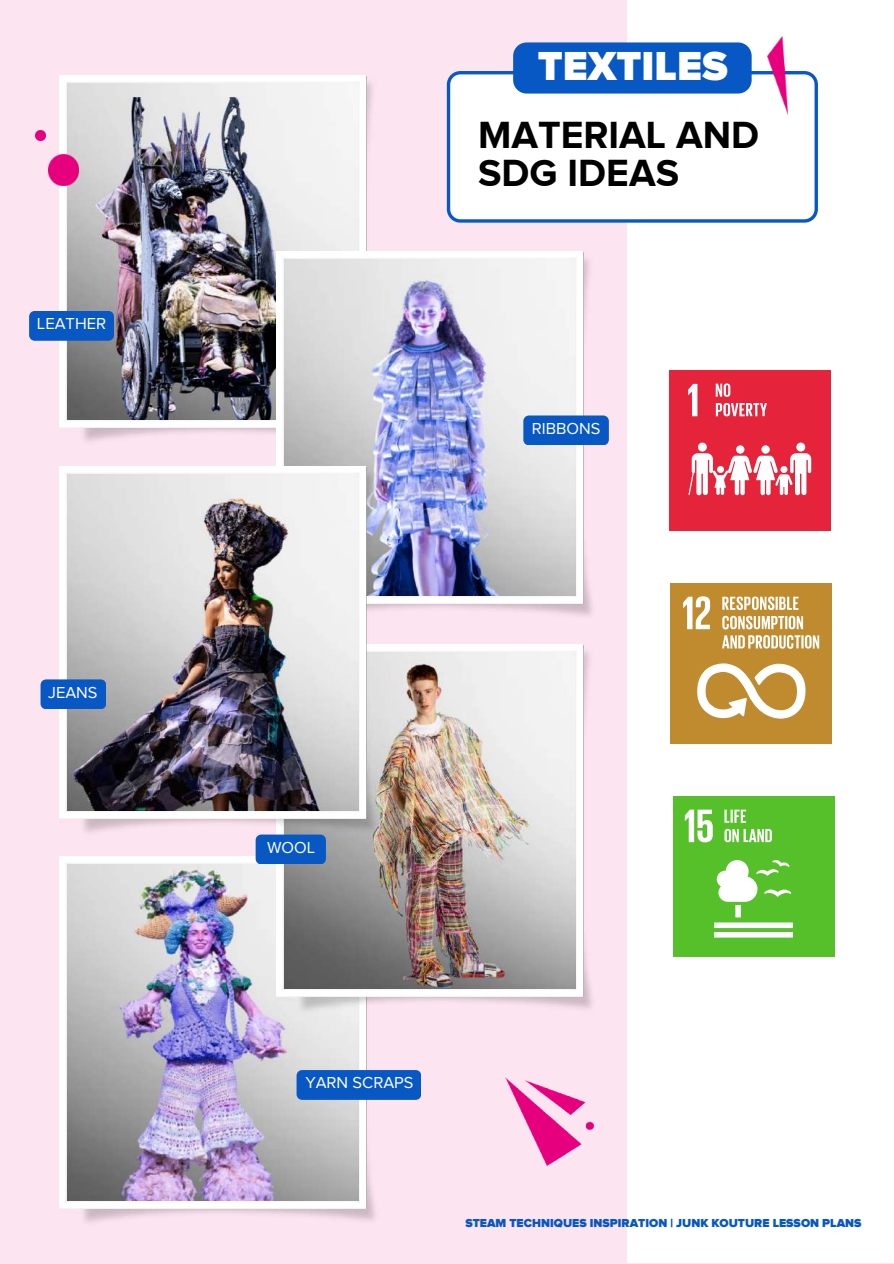
<style>
.page{position:relative;width:894px;height:1264px;background:#fff}
.page>*{position:absolute;margin:0;border:0;box-sizing:border-box;transform-origin:0 0}
.t1{font:900 42px "Proxima Nova";color:#fff}
.t2{font:700 39px/38.2px "Proxima Nova";color:#000}
.t3{font:16.5px "Proxima Nova";color:#fff}
.t4{font:900 12px "Proxima Nova";color:#0758c4}
</style>
<div class="page">
<div style="left:0;top:0;width:893px;height:1263px;background:#fde4f1"></div>
<img style="left:59px;top:856px;width:320px;height:366px">
<div style="left:626px;top:0;width:267px;height:1262px;background:#fff"></div>
<img style="left:277px;top:645px;width:315px;height:369px">
<img style="left:59px;top:75px;width:320px;height:370px">
<img style="left:277px;top:252px;width:315px;height:364px">
<img style="left:60px;top:466px;width:319px;height:370px">
<div style="left:29px;top:311px;width:85px;height:30px;background:#0758c4"></div>
<div style="left:523px;top:415px;width:85px;height:30px;background:#0758c4"></div>
<div style="left:41px;top:679px;width:65px;height:30px;background:#0758c4"></div>
<div style="left:255px;top:834px;width:71px;height:30px;background:#0758c4"></div>
<div style="left:296px;top:1070px;width:125px;height:29px;background:#0758c4"></div>
<img style="left:505px;top:1077px;width:88px;height:87px">
<img style="left:48px;top:155px;width:31px;height:30px">
<svg style="left:35px;top:131px;width:11px;height:10px"></svg>
<div style="left:670px;top:583px;width:161px;height:161px;background:#bf8b2e"></div>
<svg style="left:683px;top:596px;width:136px;height:122px"></svg>
<svg style="left:446px;top:71px;width:371px;height:152px"></svg>
<img style="left:767px;top:36px;width:19px;height:79px">
<div style="left:513px;top:42px;width:238px;height:52px;background:#0758c4;border-radius:14px"></div>
<div style="left:672px;top:796px;width:161px;height:161px;background:#56c02b"></div>
<svg style="left:684px;top:809px;width:28px;height:33px"></svg>
<svg style="left:714px;top:860px;width:78px;height:77px"></svg>
<svg style="left:724px;top:809px;width:21px;height:13px"></svg>
<svg style="left:724px;top:828px;width:47px;height:14px"></svg>
<div style="left:669px;top:370px;width:161px;height:161px;background:#e5243b"></div>
<svg style="left:688px;top:383px;width:123px;height:112px"></svg>
<h3 class="t3" style="left:37px;top:314px;width:71px">LEATHER</h3>
<h3 class="t3" style="left:48px;top:682px;width:51px">JEANS</h3>
<h1 class="t1" style="left:537px;top:47px;width:192px">TEXTILES</h1>
<h2 class="t2" style="left:478px;top:116px;width:282px">MATERIAL AND<br>SDG IDEAS</h2>
<h3 class="t3" style="left:531px;top:418px;width:70px">RIBBONS</h3>
<h3 class="t3" style="left:267px;top:837px;width:50px">WOOL</h3>
<h3 class="t3" style="left:305px;top:1073px;width:110px">YARN SCRAPS</h3>
<p class="t4" style="left:465px;top:1217px;width:397px">STEAM TECHNIQUES INSPIRATION | JUNK KOUTURE LESSON PLANS</p>
</div>
